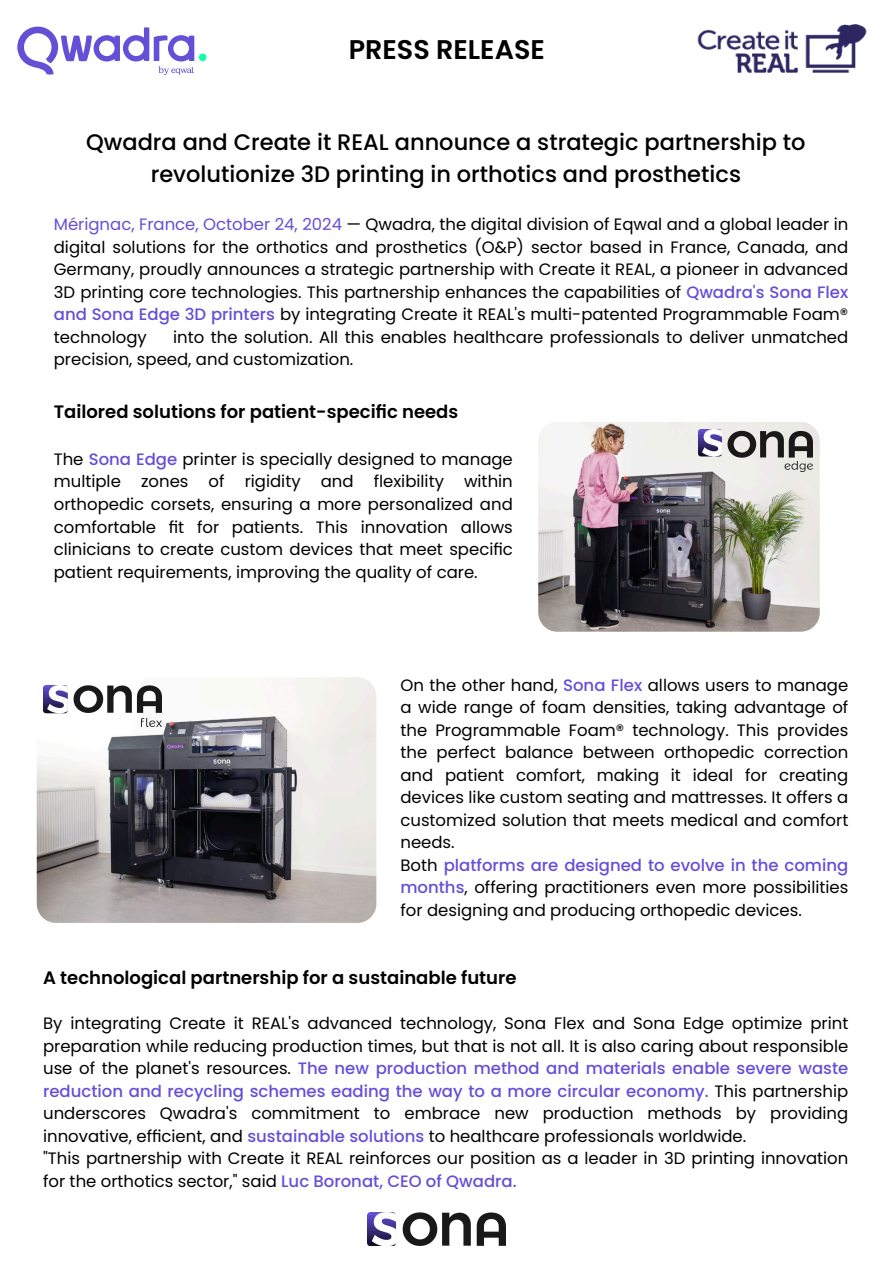
<style>
.page{position:relative;width:894px;height:1264px;background:#fff}
.page>*{position:absolute;margin:0;border:0;box-sizing:border-box;transform-origin:0 0}
.t1{font:600 27px "Poppins";color:#000}
.t2{font:500 22.5px/31.5px "Poppins";color:#000;text-align:center}
.t3{font:600 18px "Poppins";color:#000}
.t4{font:16.5px/22.5px "Poppins";color:#000}
.s1{color:#6450d7}
.s2{font-weight:500;color:#6450d7}
</style>
<div class="page">
<img style="left:697px;top:24px;width:170px;height:49px">
<svg style="left:17px;top:27px;width:189px;height:48px"></svg>
<img style="left:538px;top:422px;width:281px;height:209px">
<img style="left:37px;top:677px;width:339px;height:245px">
<img style="left:43px;top:685px;width:118px;height:42px">
<img style="left:698px;top:429px;width:114px;height:43px">
<img style="left:368px;top:1212px;width:137px;height:33px">
<h1 class="t1" style="left:349px;top:31px;width:197px">PRESS RELEASE</h1>
<h2 class="t2" style="left:86px;top:126px;width:720px">Qwadra and Create it REAL announce a strategic partnership to revolutionize 3D printing in orthotics and prosthetics</h2>
<p class="t4" style="left:54px;top:213px;width:795px;text-align:justify"><span class="s1">Mérignac, France, October 24, 2024</span> — Qwadra, the digital division of Eqwal and a global leader in digital solutions for the orthotics and prosthetics (O&amp;P) sector based in France, Canada, and Germany, proudly announces a strategic partnership with Create it REAL, a pioneer in advanced 3D printing core technologies. This partnership enhances the capabilities of <span class="s2">Qwadra's Sona Flex and Sona Edge 3D printers</span> by integrating Create it REAL's multi-patented Programmable Foam® technology</p>
<p class="t4" style="left:54px;top:325px;width:795px;text-indent:119px">into the solution. All this enables healthcare professionals to deliver unmatched precision, speed, and customization.</p>
<p class="t3" style="left:54px;top:399px;width:406px">Tailored solutions for patient-specific needs</p>
<p class="t4" style="left:54px;top:448px;width:460px;text-align:justify">The <span class="s2">Sona Edge</span> printer is specially designed to manage multiple zones of rigidity and flexibility within orthopedic corsets, ensuring a more personalized and comfortable fit for patients. This innovation allows clinicians to create custom devices that meet specific patient requirements, improving the quality of care.</p>
<p class="t4" style="left:400px;top:673px;width:449px">On the other hand, <span class="s2">Sona Flex</span> allows users to manage a wide range of foam densities, taking advantage of the Programmable Foam® technology. This provides the perfect balance between orthopedic correction and patient comfort, making it ideal for creating devices like custom seating and mattresses. It offers a customized solution that meets medical and comfort needs.<br>Both <span class="s2">platforms are designed to evolve in the coming months</span>, offering practitioners even more possibilities for designing and producing orthopedic devices.</p>
<p class="t3" style="left:43px;top:965px;width:475px">A technological partnership for a sustainable future</p>
<p class="t4" style="left:43px;top:1012px;width:806px">By integrating Create it REAL's advanced technology, Sona Flex and Sona Edge optimize print preparation while reducing production times, but that is not all. It is also caring about responsible use of the planet's resources. <span class="s2">The new production method and materials enable severe waste reduction and recycling schemes eading the way to a more circular economy.</span> This partnership underscores Qwadra's commitment to embrace new production methods by providing innovative, efficient, and <span class="s2">sustainable solutions</span> to healthcare professionals worldwide.<br>"This partnership with Create it REAL reinforces our position as a leader in 3D printing innovation for the orthotics sector," said <span class="s2">Luc Boronat, CEO of Qwadra.</span></p>
</div>
